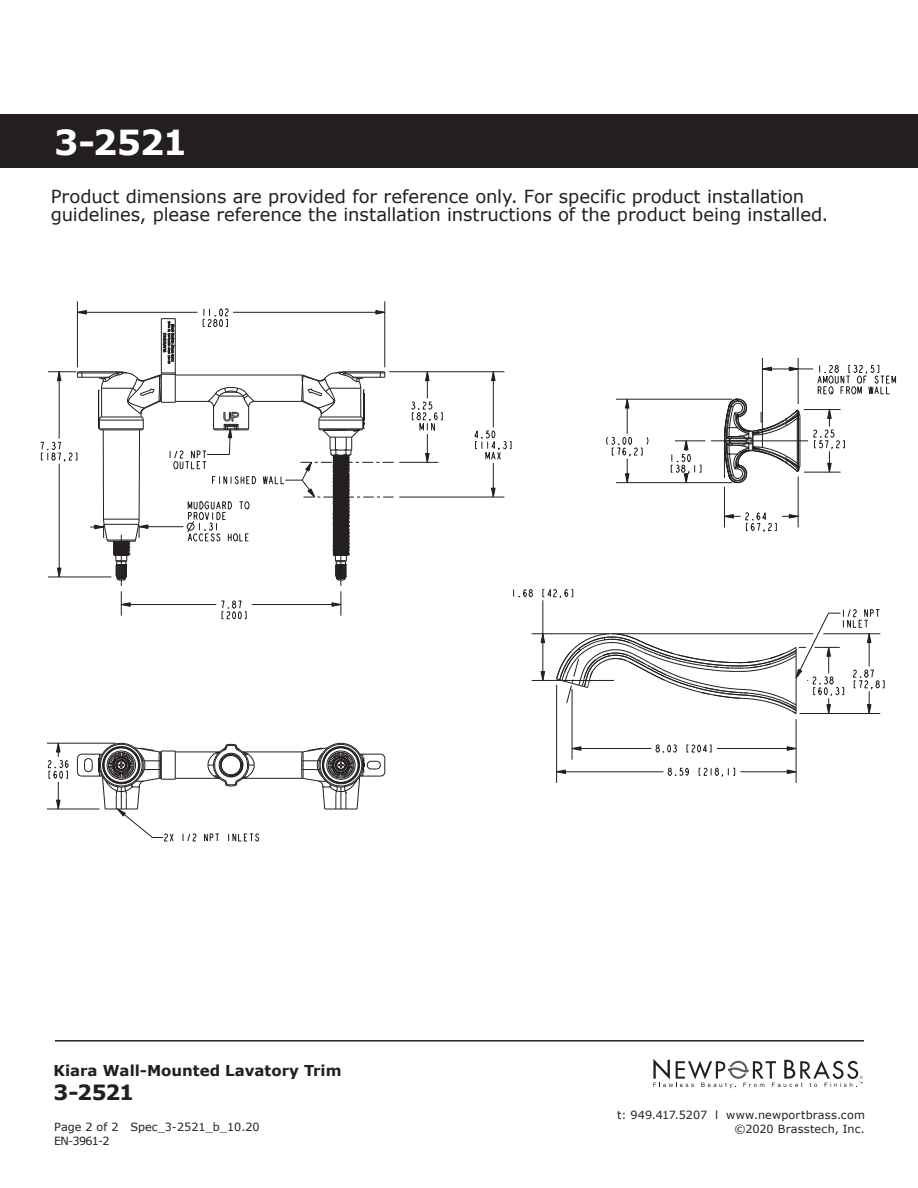
<style>
.page{position:relative;width:918px;height:1188px;background:#fff}
.page>*{position:absolute;margin:0;border:0;box-sizing:border-box;transform-origin:0 0}
.t1{font:700 34.5px "Verdana";color:#fff}
.t2{font:700 21px "Verdana";color:#231f20}
.t3{font:18px/18px "Verdana";letter-spacing:-.005em;color:#231f20}
.t4{font:700 15px "Verdana";color:#231f20}
.t5{font:11.25px/13.5px "Verdana";color:#231f20;text-align:right}
</style>
<div class="page">
<svg style="left:653px;top:1059px;width:210px;height:29px"></svg>
<hr style="left:55px;top:1040px;width:809px;height:2px;background:#231f20">
<div style="left:0;top:114px;width:918px;height:54px;background:#231f20"></div>
<svg style="left:513px;top:589px;width:20px;height:9px"></svg>
<svg style="left:542px;top:589px;width:31px;height:9px"></svg>
<svg style="left:541px;top:671px;width:4px;height:9px"></svg>
<svg style="left:541px;top:634px;width:4px;height:9px"></svg>
<svg style="left:655px;top:744px;width:22px;height:9px"></svg>
<svg style="left:687px;top:744px;width:25px;height:9px"></svg>
<svg style="left:787px;top:746px;width:9px;height:5px"></svg>
<svg style="left:573px;top:746px;width:8px;height:5px"></svg>
<svg style="left:667px;top:767px;width:22px;height:9px"></svg>
<svg style="left:699px;top:767px;width:36px;height:10px"></svg>
<svg style="left:557px;top:769px;width:9px;height:5px"></svg>
<svg style="left:787px;top:769px;width:9px;height:5px"></svg>
<svg style="left:625px;top:400px;width:5px;height:9px"></svg>
<svg style="left:57px;top:568px;width:5px;height:9px"></svg>
<svg style="left:203px;top:308px;width:26px;height:19px"></svg>
<svg style="left:78px;top:310px;width:9px;height:5px"></svg>
<svg style="left:375px;top:310px;width:10px;height:5px"></svg>
<svg style="left:221px;top:600px;width:26px;height:20px"></svg>
<svg style="left:186px;top:501px;width:64px;height:41px"></svg>
<svg style="left:474px;top:427px;width:38px;height:33px"></svg>
<svg style="left:491px;top:488px;width:5px;height:9px"></svg>
<svg style="left:491px;top:371px;width:5px;height:10px"></svg>
<svg style="left:183px;top:833px;width:14px;height:9px"></svg>
<svg style="left:204px;top:833px;width:15px;height:9px"></svg>
<svg style="left:228px;top:833px;width:32px;height:9px"></svg>
<hr style="left:543px;top:600px;width:1px;height:80px;background:#231f20">
<hr style="left:556px;top:685px;width:1px;height:98px;background:#231f20">
<hr style="left:572px;top:689px;width:1px;height:71px;background:#231f20">
<hr style="left:740px;top:772px;width:56px;height:1px;background:#231f20">
<hr style="left:557px;top:772px;width:106px;height:1px;background:#231f20">
<hr style="left:717px;top:748px;width:79px;height:1px;background:#231f20">
<hr style="left:572px;top:748px;width:79px;height:1px;background:#231f20">
<hr style="left:532px;top:680px;width:82px;height:1px;background:#231f20">
<hr style="left:532px;top:633px;width:74px;height:1px;background:#231f20">
<hr style="left:796px;top:719px;width:1px;height:64px;background:#231f20">
<hr style="left:59px;top:464px;width:1px;height:113px;background:#231f20">
<hr style="left:77px;top:301px;width:1px;height:66px;background:#231f20">
<hr style="left:252px;top:604px;width:89px;height:1px;background:#231f20">
<hr style="left:121px;top:604px;width:95px;height:1px;background:#231f20">
<hr style="left:48px;top:577px;width:63px;height:1px;background:#231f20">
<hr style="left:139px;top:526px;width:44px;height:1px;background:#231f20">
<hr style="left:399px;top:497px;width:105px;height:1px;background:#231f20">
<hr style="left:399px;top:462px;width:39px;height:1px;background:#231f20">
<hr style="left:385px;top:301px;width:1px;height:66px;background:#231f20">
<hr style="left:389px;top:372px;width:115px;height:1px;background:#231f20">
<svg style="left:411px;top:371px;width:32px;height:92px"></svg>
<hr style="left:233px;top:312px;width:152px;height:1px;background:#231f20">
<hr style="left:77px;top:312px;width:121px;height:1px;background:#231f20">
<hr style="left:493px;top:372px;width:1px;height:55px;background:#231f20">
<hr style="left:493px;top:463px;width:1px;height:34px;background:#231f20">
<svg style="left:47px;top:744px;width:22px;height:65px"></svg>
<hr style="left:47px;top:809px;width:53px;height:1px;background:#231f20">
<hr style="left:47px;top:743px;width:69px;height:1px;background:#231f20">
<hr style="left:627px;top:399px;width:1px;height:35px;background:#231f20">
<svg style="left:606px;top:436px;width:43px;height:46px"></svg>
<svg style="left:724px;top:509px;width:75px;height:23px"></svg>
<svg style="left:671px;top:440px;width:30px;height:42px"></svg>
<hr style="left:616px;top:482px;width:116px;height:1px;background:#231f20">
<hr style="left:724px;top:487px;width:1px;height:40px;background:#231f20">
<hr style="left:675px;top:441px;width:30px;height:1px;background:#231f20">
<hr style="left:762px;top:358px;width:1px;height:89px;background:#231f20">
<hr style="left:798px;top:476px;width:1px;height:51px;background:#231f20">
<hr style="left:798px;top:358px;width:1px;height:46px;background:#231f20">
<hr style="left:616px;top:399px;width:116px;height:1px;background:#231f20">
<svg style="left:556px;top:609px;width:329px;height:105px"></svg>
<hr style="left:796px;top:647px;width:1px;height:67px;background:#231f20">
<hr style="left:103px;top:430px;width:1px;height:89px;background:#231f20">
<hr style="left:139px;top:430px;width:1px;height:89px;background:#231f20">
<hr style="left:161px;top:319px;width:1px;height:83px;background:#231f20">
<hr style="left:175px;top:319px;width:1px;height:83px;background:#231f20">
<hr style="left:254px;top:401px;width:48px;height:1px;background:#231f20">
<hr style="left:175px;top:375px;width:127px;height:1px;background:#231f20">
<svg style="left:161px;top:318px;width:14px;height:46px"></svg>
<hr style="left:325px;top:809px;width:32px;height:1px;background:#231f20">
<hr style="left:243px;top:778px;width:59px;height:1px;background:#231f20">
<hr style="left:175px;top:778px;width:44px;height:1px;background:#231f20">
<hr style="left:243px;top:752px;width:59px;height:1px;background:#231f20">
<hr style="left:175px;top:752px;width:44px;height:1px;background:#231f20">
<div style="left:99px;top:743px;width:44px;height:44px;border:1px solid #231f20;border-radius:50%"></div>
<div style="left:100px;top:744px;width:42px;height:42px;border:1px solid #231f20;border-radius:50%"></div>
<div style="left:102px;top:746px;width:38px;height:38px;border:1px solid #231f20;border-radius:50%"></div>
<svg style="left:77px;top:747px;width:99px;height:95px"></svg>
<svg style="left:208px;top:744px;width:47px;height:42px"></svg>
<div style="left:319px;top:743px;width:44px;height:44px;border:1px solid #231f20;border-radius:50%"></div>
<div style="left:320px;top:744px;width:42px;height:42px;border:1px solid #231f20;border-radius:50%"></div>
<div style="left:322px;top:746px;width:38px;height:38px;border:1px solid #231f20;border-radius:50%"></div>
<svg style="left:301px;top:747px;width:85px;height:62px"></svg>
<svg style="left:711px;top:365px;width:185px;height:118px"></svg>
<svg style="left:90px;top:519px;width:58px;height:97px"></svg>
<svg style="left:262px;top:371px;width:132px;height:245px"></svg>
<svg style="left:40px;top:371px;width:216px;height:117px"></svg>
<h1 class="t1" style="left:54px;top:120px;width:135px">3-2521</h1>
<p class="t3" style="left:51px;top:188px;width:779px">Product dimensions are provided for reference only. For specific product installation guidelines, please reference the installation instructions of the product being installed.</p>
<p class="t4" style="left:54px;top:1060px;width:290px">Kiara Wall-Mounted Lavatory Trim</p>
<p class="t2" style="left:54px;top:1079px;width:82px">3-2521</p>
<p class="t5" style="left:54px;top:1121px;width:207px;text-align:left">Page 2 of 2 Spec_3-2521_b_10.20<br>EN-3961-2</p>
<p class="t5" style="left:617px;top:1109px;width:249px">t: 949.417.5207 l www.newportbrass.com ©2020 Brasstech, Inc.</p>
</div>
